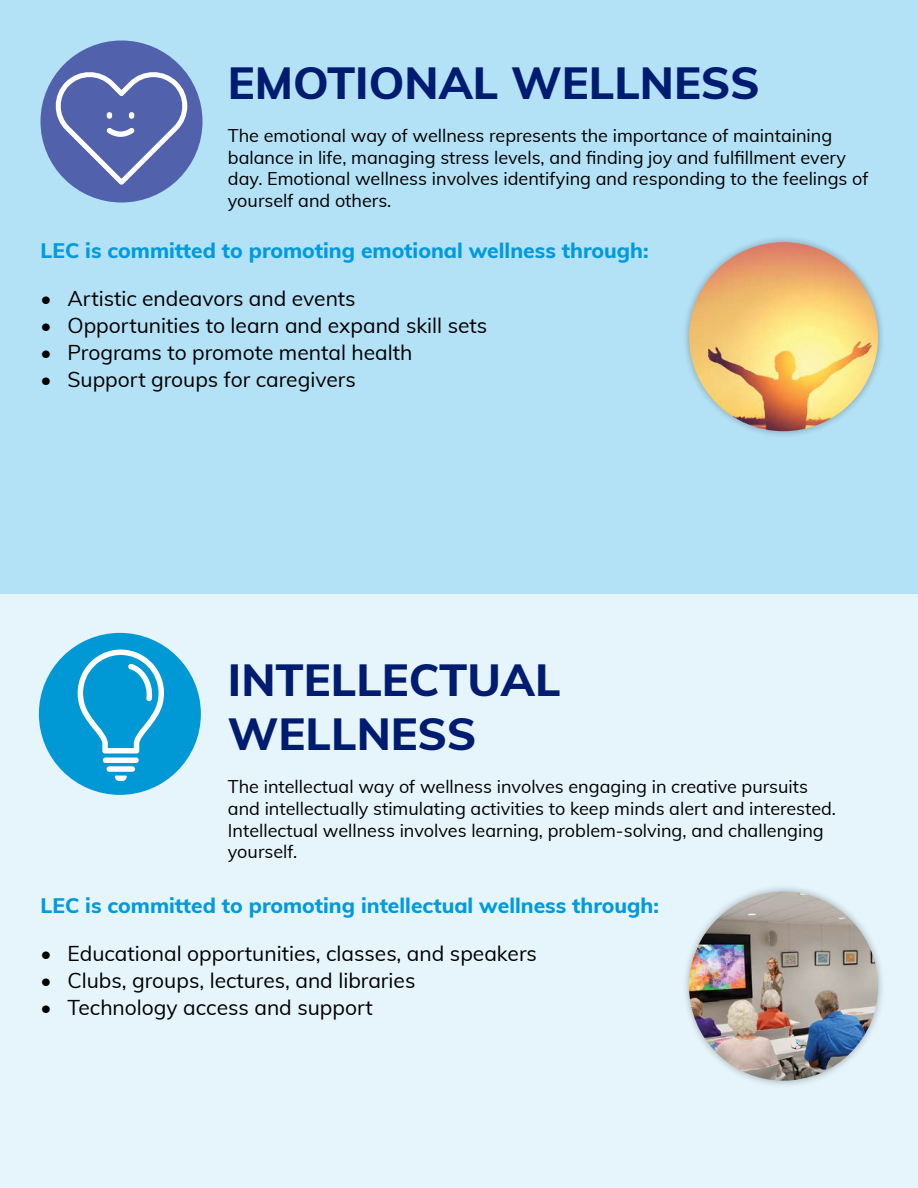
<style>
.page{position:relative;width:918px;height:1188px;background:#fff}
.page>*{position:absolute;margin:0;border:0;box-sizing:border-box;transform-origin:0 0}
.t1{font:800 45px/54px "Muli";color:#001c71}
.t2{font:21px "Muli";color:#000}
.t3{font:800 21px "Muli";color:#009ade}
.t4{font:18px/21.6px "Muli";color:#000}
</style>
<div class="page">
<div style="left:0;top:0;width:918px;height:594px;background:#b3e1f5"></div>
<div style="left:0;top:594px;width:918px;height:594px;background:#e6f5fc"></div>
<div style="left:40px;top:40px;width:162px;height:162px;background:#5261ac;border-radius:50%"></div>
<svg style="left:52px;top:69px;width:135px;height:116px"></svg>
<div style="left:681px;top:234px;width:205px;height:205px;background:#000;opacity:.3"></div>
<img style="left:689px;top:242px;width:189px;height:189px;border-radius:94px">
<div style="left:39px;top:633px;width:162px;height:162px;background:#0099d6;border-radius:50%"></div>
<svg style="left:78px;top:650px;width:86px;height:104px"></svg>
<div style="left:107px;top:766px;width:28px;height:6px;background:#fff;border-radius:3px"></div>
<div style="left:103px;top:758px;width:36px;height:5px;background:#fff;border-radius:3px"></div>
<svg style="left:115px;top:776px;width:12px;height:5px"></svg>
<div style="left:681px;top:884px;width:205px;height:205px;background:#000;opacity:.3"></div>
<img style="left:689px;top:892px;width:189px;height:189px;border-radius:94px">
<h1 class="t1" style="left:228px;top:54px;width:533px">EMOTIONAL WELLNESS</h1>
<p class="t4" style="left:228px;top:124px;width:642px">The emotional way of wellness represents the importance of maintaining balance in life, managing stress levels, and finding joy and fulfillment every day. Emotional wellness involves identifying and responding to the feelings of yourself and others.</p>
<p class="t3" style="left:40px;top:235px;width:610px">LEC is committed to promoting emotional wellness through:</p>
<p class="t2" style="left:40px;top:284px;width:317px">• Artistic endeavors and events</p>
<p class="t2" style="left:40px;top:311px;width:448px">• Opportunities to learn and expand skill sets</p>
<p class="t2" style="left:40px;top:338px;width:373px">• Programs to promote mental health</p>
<p class="t2" style="left:40px;top:365px;width:317px">• Support groups for caregivers</p>
<h1 class="t1" style="left:228px;top:651px;width:334px">INTELLECTUAL<br>WELLNESS</h1>
<p class="t4" style="left:228px;top:775px;width:610px">The intellectual way of wellness involves engaging in creative pursuits and intellectually stimulating activities to keep minds alert and interested.<br>Intellectual wellness involves learning, problem-solving, and challenging yourself.</p>
<p class="t3" style="left:40px;top:890px;width:620px">LEC is committed to promoting intellectual wellness through:</p>
<p class="t2" style="left:40px;top:939px;width:498px">• Educational opportunities, classes, and speakers</p>
<p class="t2" style="left:40px;top:966px;width:376px">• Clubs, groups, lectures, and libraries</p>
<p class="t2" style="left:40px;top:993px;width:334px">• Technology access and support</p>
</div>
